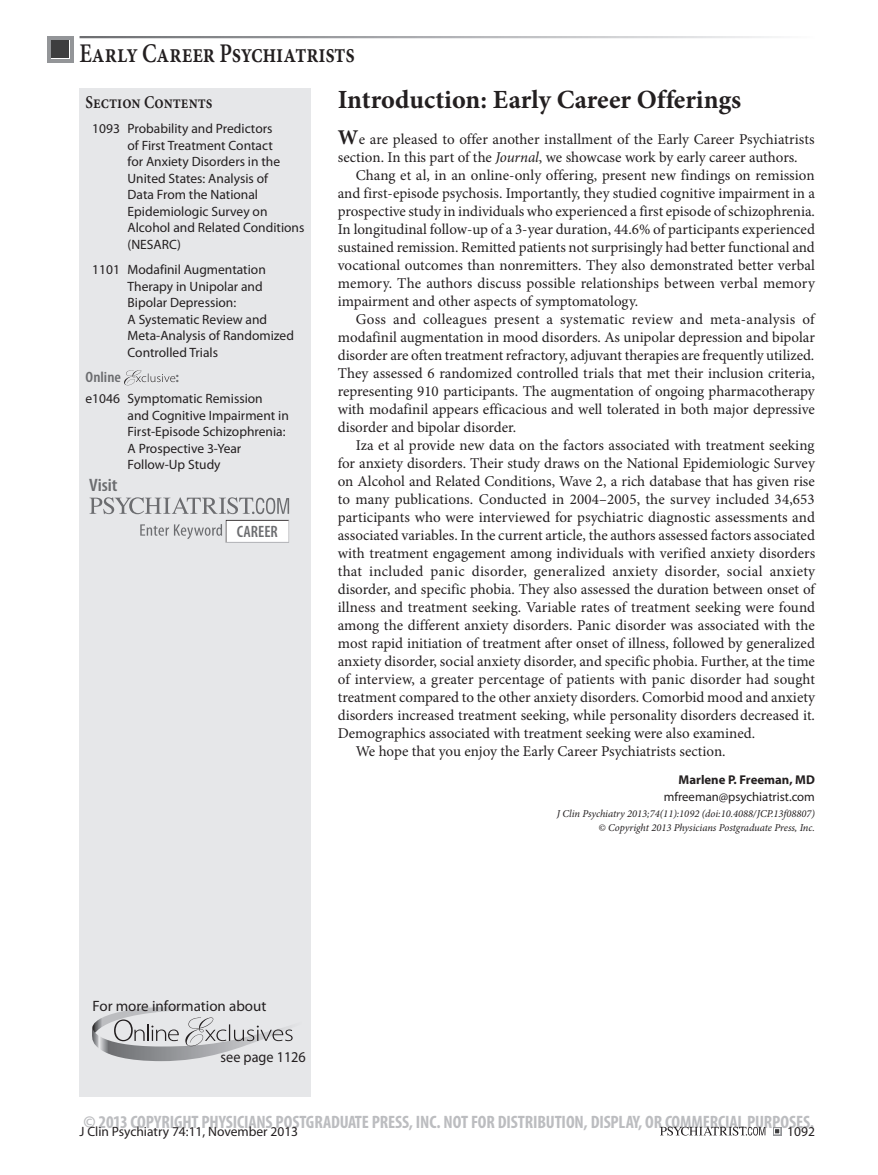
<style>
.page{position:relative;width:878px;height:1175px;background:#fff}
.page>*{position:absolute;margin:0;border:0;box-sizing:border-box;transform-origin:0 0}
.t1{font:600 27px "Minion Pro";letter-spacing:-.01em;color:#231f20;scale:.8 1}
.t2{font:700 26.25px "Minion Pro";color:#231f20}
.t3{font:700 condensed 18px "Myriad Pro";letter-spacing:-.01em;color:#bcbdc0}
.t4{font:600 18px "Minion Pro";color:#231f20;scale:.85 1}
.t5{font:600 condensed 18px "Myriad Pro";color:#6c6d70;scale:1.1 1}
.t6{font:600 condensed 16.5px "Myriad Pro";color:#6c6d70}
.t7{font:15px/18px "Minion Pro";color:#231f20;text-align:justify}
.t8{font:15px "Minion Pro";letter-spacing:.02em;color:#231f20}
.t9{font:15px "Myriad Pro";color:#231f20}
.t10{font:15px "Myriad Pro";color:#231f20;scale:.95 1}
.t11{font:600 condensed 15px "Myriad Pro";color:#6c6d70;scale:1.1 1}
.t12{font:600 15px "Myriad Pro";color:#6c6d70}
.t13{font:13.5px/16.5px "Myriad Pro";color:#231f20}
.t14{font:12.75px "Myriad Pro";color:#231f20}
.t15{font:700 12.75px "Myriad Pro";color:#231f20}
.t16{font:italic 10.5px/13.5px "Minion Pro";letter-spacing:-.005em;color:#231f20;text-align:right}
.s1{font-weight:700;font-size:21px}
.s2{font-style:italic}
</style>
<div class="page">
<svg style="left:660px;top:1126px;width:105px;height:9px"></svg>
<div style="left:772px;top:1126px;width:9px;height:9px;background:#939598"></div>
<svg style="left:774px;top:1128px;width:6px;height:6px"></svg>
<div style="left:80px;top:88px;width:230px;height:1008px;background:#e6e7e9"></div>
<div style="left:47px;top:36px;width:26px;height:27px;background:#939598"></div>
<svg style="left:51px;top:40px;width:19px;height:19px"></svg>
<div style="left:51px;top:41px;width:18px;height:17px;background:#3e3e3f"></div>
<svg style="left:124px;top:370px;width:51px;height:15px"></svg>
<svg style="left:92px;top:1006px;width:201px;height:55px"></svg>
<svg style="left:89px;top:497px;width:200px;height:17px"></svg>
<svg style="left:140px;top:520px;width:149px;height:23px"></svg>
<h1 class="t1" style="left:80px;top:34px;width:345px">Early Career Psychiatrists</h1>
<h2 class="t2" style="left:338px;top:81px;width:405px">Introduction: Early Career Offerings</h2>
<p class="t7" style="left:338px;top:130px;width:478px"><span class="s1">W</span>e are pleased to offer another installment of the Early Career Psychiatrists section. In this part of the <span class="s2">Journal</span>, we showcase work by early career authors.</p>
<p class="t7" style="left:338px;top:166px;width:479px;text-indent:18px">Chang et al, in an online-only offering, present new findings on remission and first-episode psychosis. Importantly, they studied cognitive impairment in a prospective study in individuals who experienced a first episode of schizophrenia.<br>In longitudinal follow-up of a 3-year duration, 44.6% of participants experienced sustained remission. Remitted patients not surprisingly had better functional and vocational outcomes than nonremitters. They also demonstrated better verbal memory. The authors discuss possible relationships between verbal memory impairment and other aspects of symptomatology.</p>
<p class="t7" style="left:338px;top:310px;width:478px;text-indent:18px">Goss and colleagues present a systematic review and meta-analysis of modafinil augmentation in mood disorders. As unipolar depression and bipolar disorder are often treatment refractory, adjuvant therapies are frequently utilized.<br>They assessed 6 randomized controlled trials that met their inclusion criteria, representing 910 participants. The augmentation of ongoing pharmacotherapy with modafinil appears efficacious and well tolerated in both major depressive disorder and bipolar disorder.</p>
<p class="t7" style="left:356px;top:436px;width:460px">Iza et al provide new data on the factors associated with treatment seeking</p>
<p class="t7" style="left:338px;top:454px;width:478px">for anxiety disorders. Their study draws on the National Epidemiologic Survey</p>
<p class="t7" style="left:338px;top:472px;width:478px">on Alcohol and Related Conditions, Wave 2, a rich database that has given rise</p>
<p class="t7" style="left:338px;top:490px;width:478px">to many publications. Conducted in 2004–2005, the survey included 34,653</p>
<p class="t7" style="left:338px;top:508px;width:478px">participants who were interviewed for psychiatric diagnostic assessments and</p>
<p class="t7" style="left:338px;top:526px;width:478px">associated variables. In the current article, the authors assessed factors associated</p>
<p class="t7" style="left:338px;top:544px;width:479px">with treatment engagement among individuals with verified anxiety disorders</p>
<p class="t8" style="left:338px;top:561px;width:479px">that included panic disorder, generalized anxiety disorder, social anxiety</p>
<p class="t7" style="left:338px;top:580px;width:478px">disorder, and specific phobia. They also assessed the duration between onset of</p>
<p class="t7" style="left:338px;top:598px;width:479px">illness and treatment seeking. Variable rates of treatment seeking were found</p>
<p class="t7" style="left:338px;top:616px;width:478px">among the different anxiety disorders. Panic disorder was associated with the</p>
<p class="t7" style="left:338px;top:634px;width:478px">most rapid initiation of treatment after onset of illness, followed by generalized</p>
<p class="t7" style="left:338px;top:652px;width:478px">anxiety disorder, social anxiety disorder, and specific phobia. Further, at the time</p>
<p class="t7" style="left:338px;top:670px;width:478px">of interview, a greater percentage of patients with panic disorder had sought</p>
<p class="t7" style="left:338px;top:688px;width:478px">treatment compared to the other anxiety disorders. Comorbid mood and anxiety</p>
<p class="t7" style="left:338px;top:706px;width:478px">disorders increased treatment seeking, while personality disorders decreased it.</p>
<p class="t7" style="left:338px;top:724px;width:419px">Demographics associated with treatment seeking were also examined.</p>
<p class="t7" style="left:356px;top:742px;width:371px">We hope that you enjoy the Early Career Psychiatrists section.</p>
<p class="t15" style="left:678px;top:771px;width:138px">Marlene P. Freeman, MD</p>
<p class="t14" style="left:663px;top:788px;width:153px">mfreeman@psychiatrist.com</p>
<p class="t16" style="left:557px;top:807px;width:259px">J Clin Psychiatry 2013;74(11):1092 (doi:10.4088/JCP.13f08807) © Copyright 2013 Physicians Postgraduate Press, Inc.</p>
<p class="t4" style="left:86px;top:89px;width:151px">Section Contents</p>
<p class="t13" style="left:127px;top:120px;width:178px;text-indent:-35px">1093 Probability and Predictors<br>of First Treatment Contact<br>for Anxiety Disorders in the<br>United States: Analysis of<br>Data From the National<br>Epidemiologic Survey on<br>Alcohol and Related Conditions (NESARC)</p>
<p class="t13" style="left:127px;top:261px;width:168px;text-indent:-35px">1101 Modafinil Augmentation<br>Therapy in Unipolar and<br>Bipolar Depression:<br>A Systematic Review and<br>Meta-Analysis of Randomized<br>Controlled Trials</p>
<p class="t11" style="left:86px;top:368px;width:34px">Online</p>
<p class="t12" style="left:175px;top:368px;width:5px">:</p>
<p class="t13" style="left:127px;top:390px;width:163px;text-indent:-42px">e1046 Symptomatic Remission<br>and Cognitive Impairment in<br>First-Episode Schizophrenia:<br>A Prospective 3-Year<br>Follow-Up Study</p>
<p class="t5" style="left:89px;top:473px;width:27px">Visit</p>
<p class="t6" style="left:237px;top:522px;width:42px">CAREER</p>
<p class="t9" style="left:93px;top:996px;width:175px">For more information about</p>
<p class="t10" style="left:221px;top:1047px;width:91px">see page 1126</p>
<p class="t3" style="left:84px;top:1111px;width:732px">© 2013 COPYRIGHT PHYSICIANS POSTGRADUATE PRESS, INC. NOT FOR DISTRIBUTION, DISPLAY, OR COMMERCIAL PURPOSES.</p>
<p class="t13" style="left:79px;top:1122px;width:220px">J Clin Psychiatry 74:11, November 2013</p>
<p class="t13" style="left:787px;top:1122px;width:29px">1092</p>
</div>
